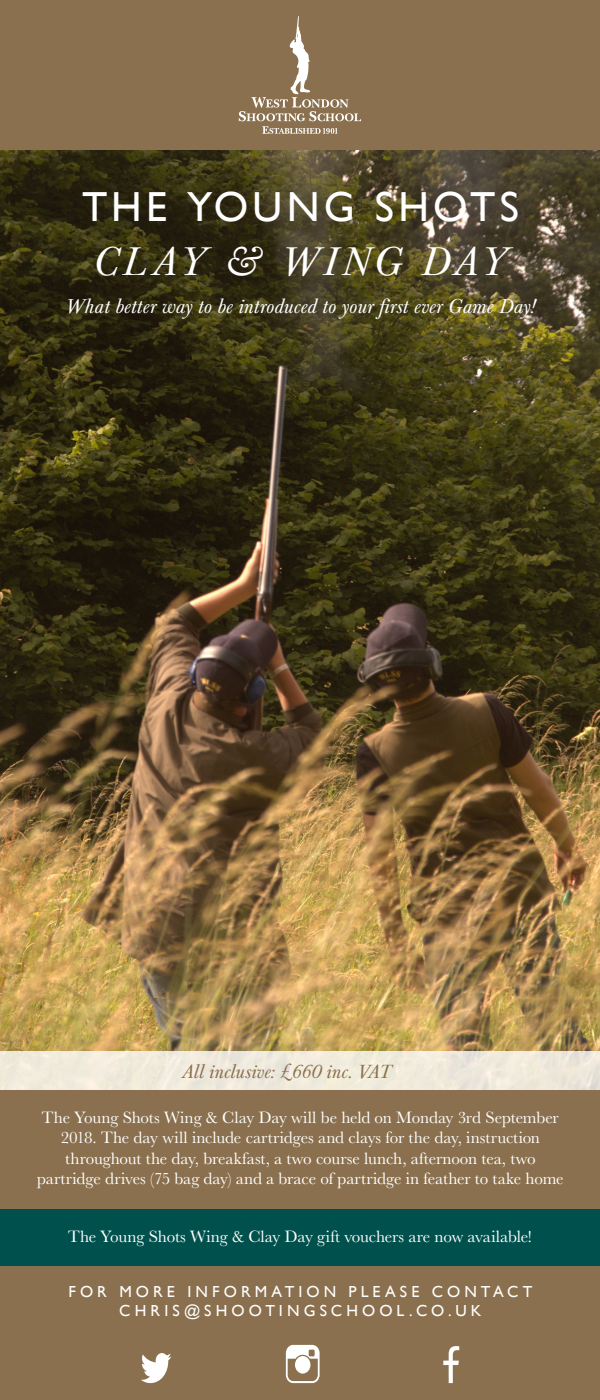
<style>
.page{position:relative;width:600px;height:1400px;background:#fff}
.page>*{position:absolute;margin:0;border:0;box-sizing:border-box;transform-origin:0 0}
.t1{font:42px "Gill Sans";letter-spacing:.1em;color:#fff}
.t2{font:italic 42px "Baskerville URW";letter-spacing:.09em;color:#fff}
.t3{font:italic 21px "Baskerville URW";color:#fff}
.t4{font:italic 20px "Baskerville URW";letter-spacing:-.005em;color:#8a704e}
.t5{font:17px/20.4px "Baskerville URW";letter-spacing:-.005em;color:#fff;text-align:center}
.t6{font:16px "Gill Sans";letter-spacing:.255em;color:#fff}
</style>
<div class="page">
<img style="left:0;top:150px;width:600px;height:902px">
<div style="left:0;top:0;width:600px;height:150px;background:#8a704e"></div>
<svg style="left:239px;top:16px;width:122px;height:118px"></svg>
<div style="left:0;top:1090px;width:600px;height:310px;background:#8a704e"></div>
<svg style="left:443px;top:1346px;width:16px;height:37px"></svg>
<svg style="left:141px;top:1353px;width:30px;height:30px"></svg>
<svg style="left:286px;top:1345px;width:34px;height:38px"></svg>
<div style="left:295px;top:1356px;width:15px;height:18px;background:#fff;border-radius:50%"></div>
<div style="left:0;top:1052px;width:600px;height:38px;background:#f0ebdc"></div>
<div style="left:0;top:1209px;width:600px;height:56px;background:#00514d"></div>
<p class="t1" style="left:82px;top:183px;width:438px">THE YOUNG SHOTS</p>
<p class="t2" style="left:94px;top:238px;width:415px">CLAY &amp; WING DAY</p>
<p class="t3" style="left:65px;top:295px;width:472px">What better way to be introduced to your first ever Game Day!</p>
<p class="t4" style="left:182px;top:1060px;width:211px">All inclusive: £660 inc. VAT</p>
<p class="t5" style="left:37px;top:1107px;width:528px">The Young Shots Wing &amp; Clay Day will be held on Monday 3rd September 2018. The day will include cartridges and clays for the day, instruction throughout the day, breakfast, a two course lunch, afternoon tea, two partridge drives (75 bag day) and a brace of partridge in feather to take home</p>
<p class="t5" style="left:68px;top:1225px;width:465px">The Young Shots Wing &amp; Clay Day gift vouchers are now available!</p>
<p class="t6" style="left:68px;top:1282px;width:465px">FOR MORE INFORMATION PLEASE CONTACT</p>
<p class="t6" style="left:119px;top:1302px;width:364px">CHRIS@SHOOTINGSCHOOL.CO.UK</p>
</div>
